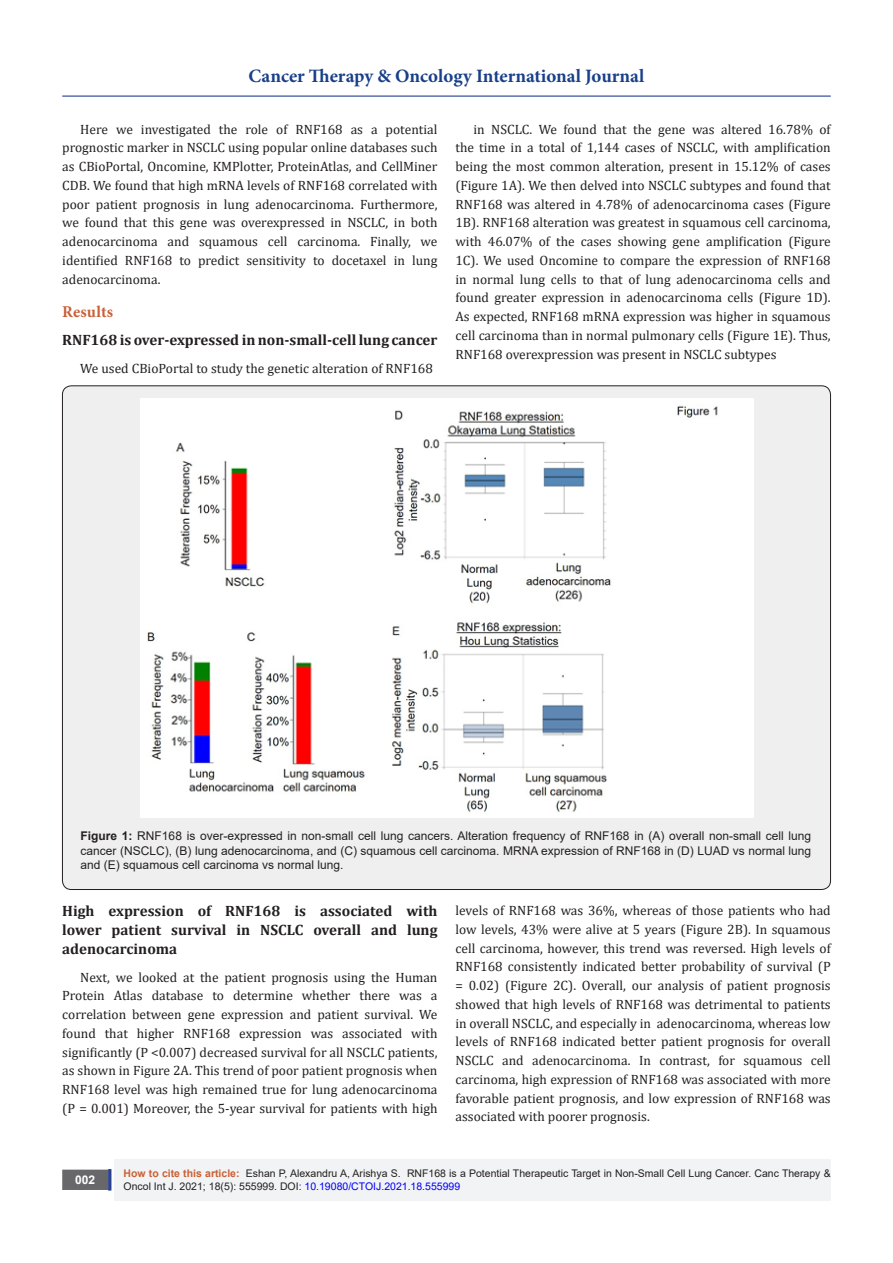
<style>
.page{position:relative;width:893px;height:1263px;background:#fff}
.page>*{position:absolute;margin:0;border:0;box-sizing:border-box;transform-origin:0 0}
.t1{font:700 18.9px "Minion Pro";color:#183f89}
.t2{font:700 16.5px "Minion Pro";letter-spacing:.01em;color:#ca5f37}
.Default{font:700 15px/18.8px "Cambria";color:#231f20;text-align:justify}
.Default-2{font:13.5px/18.8px "Cambria";color:#231f20;text-align:justify}
.t3{font:12px/14.4px "Arial";color:#231f20;text-align:justify}
.t4{font:700 12px "Arial";color:#fff}
.t5{font:10.5px/12.6px "Arial";color:#231f20}
.s1{font-weight:700}
.s2{font-weight:700;color:#ca6035}
.s3{color:#00f}
</style>
<div class="page">
<div style="left:115px;top:1159px;width:716px;height:41px;background:#f2f3f4"></div>
<div style="left:63px;top:1170px;width:44px;height:19px;background:#68676a"></div>
<div style="left:62px;top:1169px;width:46px;height:21px;border:2px solid #68676a"></div>
<div style="left:108px;top:1169px;width:3px;height:21px;background:#1c6d90;border:2px solid #253f8e"></div>
<hr style="left:62px;top:96px;width:769px;height:1px;background:#253f8e">
<div style="left:62px;top:386px;width:768px;height:503px;background:#efeff0;border-radius:9px"></div>
<img style="left:140px;top:398px;width:613px;height:420px">
<h1 class="t1" style="left:249px;top:63px;width:397px">Cancer Therapy &amp; Oncology International Journal</h1>
<p class="Default-2" style="left:62px;top:120px;width:377px;text-indent:18px">Here we investigated the role of RNF168 as a potential prognostic marker in NSCLC using popular online databases such as CBioPortal, Oncomine, KMPlotter, ProteinAtlas, and CellMiner CDB. We found that high mRNA levels of RNF168 correlated with poor patient prognosis in lung adenocarcinoma. Furthermore, we found that this gene was overexpressed in NSCLC, in both adenocarcinoma and squamous cell carcinoma. Finally, we identified RNF168 to predict sensitivity to docetaxel in lung adenocarcinoma.</p>
<p class="t2" style="left:62px;top:300px;width:52px">Results</p>
<p class="Default" style="left:62px;top:330px;width:377px">RNF168 is over-expressed in non-small-cell lung cancer</p>
<p class="Default-2" style="left:80px;top:359px;width:354px">We used CBioPortal to study the genetic alteration of RNF168</p>
<p class="Default-2" style="left:455px;top:120px;width:377px;text-indent:18px">in NSCLC. We found that the gene was altered 16.78% of the time in a total of 1,144 cases of NSCLC, with amplification being the most common alteration, present in 15.12% of cases (Figure 1A). We then delved into NSCLC subtypes and found that RNF168 was altered in 4.78% of adenocarcinoma cases (Figure 1B). RNF168 alteration was greatest in squamous cell carcinoma, with 46.07% of the cases showing gene amplification (Figure 1C). We used Oncomine to compare the expression of RNF168 in normal lung cells to that of lung adenocarcinoma cells and found greater expression in adenocarcinoma cells (Figure 1D).<br>As expected, RNF168 mRNA expression was higher in squamous cell carcinoma than in normal pulmonary cells (Figure 1E). Thus, RNF168 overexpression was present in NSCLC subtypes</p>
<p class="t3" style="left:81px;top:829px;width:732px"><span class="s1">Figure 1:</span> RNF168 is over-expressed in non-small cell lung cancers. Alteration frequency of RNF168 in (A) overall non-small cell lung cancer (NSCLC), (B) lung adenocarcinoma, and (C) squamous cell carcinoma. MRNA expression of RNF168 in (D) LUAD vs normal lung and (E) squamous cell carcinoma vs normal lung.</p>
<p class="Default" style="left:62px;top:901px;width:377px">High expression of RNF168 is associated with lower patient survival in NSCLC overall and lung adenocarcinoma</p>
<p class="Default-2" style="left:62px;top:967px;width:377px;text-indent:18px">Next, we looked at the patient prognosis using the Human Protein Atlas database to determine whether there was a correlation between gene expression and patient survival. We found that higher RNF168 expression was associated with significantly (P &lt;0.007) decreased survival for all NSCLC patients, as shown in Figure 2A. This trend of poor patient prognosis when RNF168 level was high remained true for lung adenocarcinoma (P = 0.001) Moreover, the 5-year survival for patients with high</p>
<p class="Default-2" style="left:455px;top:901px;width:377px">levels of RNF168 was 36%, whereas of those patients who had low levels, 43% were alive at 5 years (Figure 2B). In squamous cell carcinoma, however, this trend was reversed. High levels of RNF168 consistently indicated better probability of survival (P = 0.02) (Figure 2C). Overall, our analysis of patient prognosis showed that high levels of RNF168 was detrimental to patients in overall NSCLC, and especially in adenocarcinoma, whereas low levels of RNF168 indicated better patient prognosis for overall NSCLC and adenocarcinoma. In contrast, for squamous cell carcinoma, high expression of RNF168 was associated with more favorable patient prognosis, and low expression of RNF168 was associated with poorer prognosis.</p>
<p class="t4" style="left:75px;top:1171px;width:22px">002</p>
<p class="t5" style="left:124px;top:1167px;width:709px"><span class="s2">How to cite this article:</span> Eshan P, Alexandru A, Arishya S. RNF168 is a Potential Therapeutic Target in Non-Small Cell Lung Cancer. Canc Therapy &amp;<br>Oncol Int J. 2021; 18(5): 555999. DOI<span class="s3">: 10.19080/CTOIJ.2021.18.555999</span></p>
</div>
